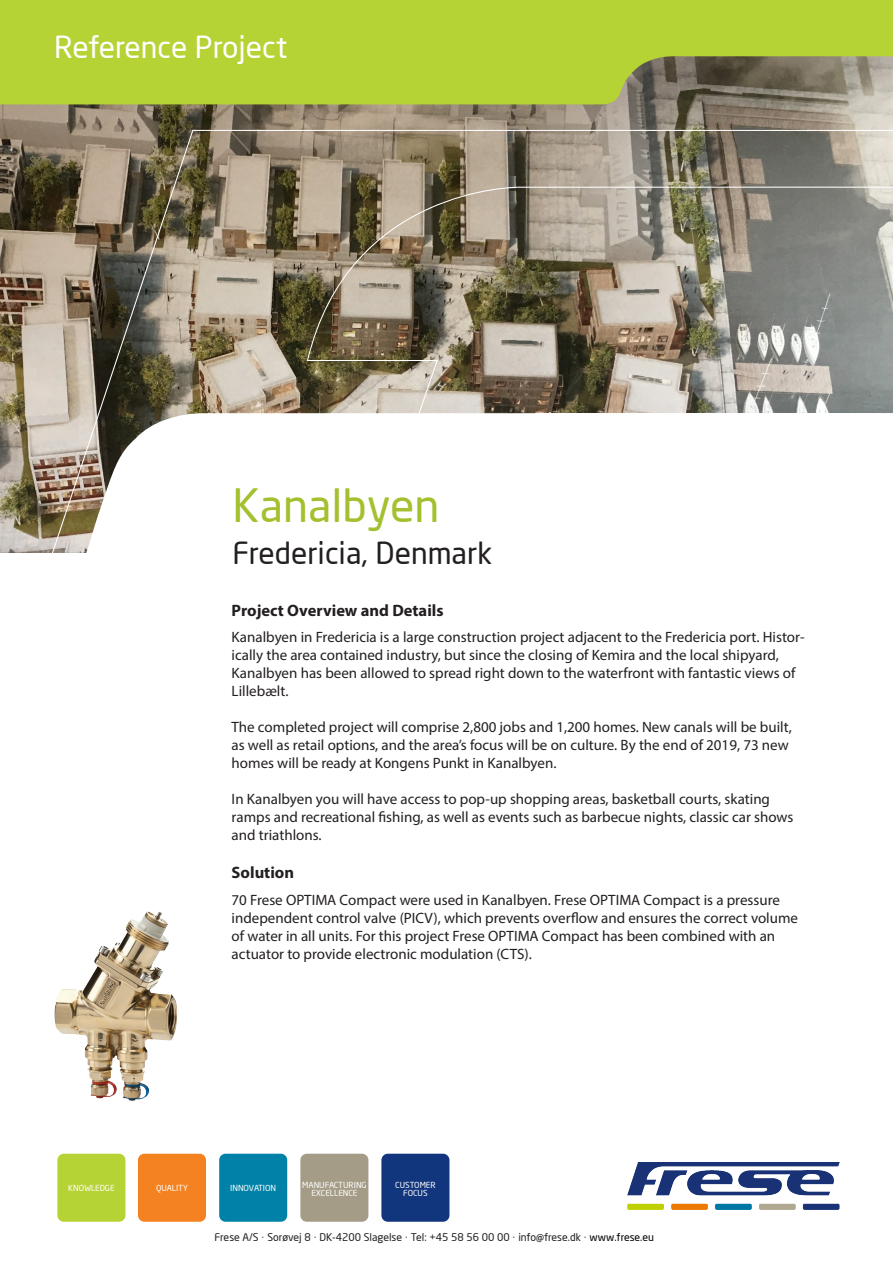
<style>
.page{position:relative;width:893px;height:1263px;background:#fff}
.page>*{position:absolute;margin:0;border:0;box-sizing:border-box;transform-origin:0 0}
.Overskrift_-_Farvet{font:45px "Neo Sans";color:#a3c02f}
.Overskrift_-_sort{font:30px "Neo Sans";color:#231f20}
.Reference_Projekt{font:30px "Neo Sans";color:#fff}
.Underoverskrift_sort{font:700 16.5px "Myriad Pro";color:#231f20}
.Brødtekst{font:15px/18px "Myriad Pro";color:#231f20}
.Kontakt_oplysninger{font:10.5px "Neo Sans";color:#231f20}
.t1{font:8.25px/8.4px "Neo Sans";color:#fff;text-align:center}
.s1{font-family:"Arial"}
.s2{color:#000}
</style>
<div class="page">
<img style="left:0;top:104px;width:893px;height:449px">
<svg style="left:5px;top:413px;width:41px;height:140px;background:#9a907b"></svg>
<svg style="left:0;top:0;width:893px;height:104px;background:#adc63a"></svg>
<img style="left:627px;top:1162px;width:213px;height:47px">
<div style="left:57px;top:1154px;width:68px;height:68px;background:#b5d334;border-radius:6px"></div>
<div style="left:381px;top:1154px;width:68px;height:68px;background:#11367e;border-radius:6px"></div>
<div style="left:138px;top:1154px;width:68px;height:68px;background:#f58220;border-radius:6px"></div>
<div style="left:219px;top:1154px;width:68px;height:68px;background:#0081a7;border-radius:6px"></div>
<div style="left:300px;top:1154px;width:68px;height:68px;background:#a49c87;border-radius:6px"></div>
<img style="left:46px;top:130px;width:847px;height:423px">
<img style="left:54px;top:911px;width:104px;height:187px">
<p class="Reference_Projekt" style="left:54px;top:29px;width:235px">Reference Project</p>
<p class="Overskrift_-_Farvet" style="left:232px;top:477px;width:209px">Kanalbyen</p>
<p class="Overskrift_-_sort" style="left:232px;top:534px;width:261px">Fredericia, Denmark</p>
<p class="Underoverskrift_sort" style="left:232px;top:599px;width:213px">Project Overview and Details</p>
<p class="Brødtekst" style="left:232px;top:628px;width:574px">Kanalbyen in Fredericia is a large construction project adjacent to the Fredericia port. Histor&shy;ically the area contained industry, but since the closing of Kemira and the local shipyard, Kanalbyen has been allowed to spread right down to the waterfront with fantastic views of Lillebælt.</p>
<p class="Brødtekst" style="left:232px;top:718px;width:562px">The completed project will comprise 2,800 jobs and 1,200 homes. New canals will be built, as well as retail options, and the area’s focus will be on culture. By the end of 2019, 73 new homes will be ready at Kongens Punkt in Kanalbyen.</p>
<p class="Brødtekst" style="left:232px;top:790px;width:563px">In Kanalbyen you will have access to pop-up shopping areas, basketball courts, skating ramps and recreational fishing, as well as events such as barbecue nights, classic car shows and triathlons.</p>
<p class="Underoverskrift_sort" style="left:232px;top:862px;width:64px">Solution</p>
<p class="Brødtekst" style="left:232px;top:890px;width:568px">70 Frese OPTIMA Compact were used in Kanalbyen. Frese OPTIMA Compact is a pressure independent control valve (PICV), which prevents overflow and ensures the correct volume of water in all units. For this project Frese OPTIMA Compact has been combined with an actuator to provide electronic modulation (CTS).</p>
<p class="t1" style="left:68px;top:1183px;width:48px">KNOWLEDGE</p>
<p class="t1" style="left:395px;top:1180px;width:42px">CUSTOMER<br>FOCUS</p>
<p class="t1" style="left:156px;top:1183px;width:33px">QUALITY</p>
<p class="t1" style="left:230px;top:1183px;width:48px">INNOVATION</p>
<p class="t1" style="left:302px;top:1180px;width:66px">MANUFACTURING<br>EXCELLENCE</p>
<p class="Kontakt_oplysninger" style="left:215px;top:1231px;width:441px">Frese A/S <span class="s1">·</span> Sorøvej 8 <span class="s1">·</span> DK-4200 Slagelse <span class="s1">·</span> Tel: +45 58 56 00 00 <span class="s1">·</span> info@frese.dk <span class="s1">·</span> <span class="s2">www.frese.eu</span></p>
</div>
